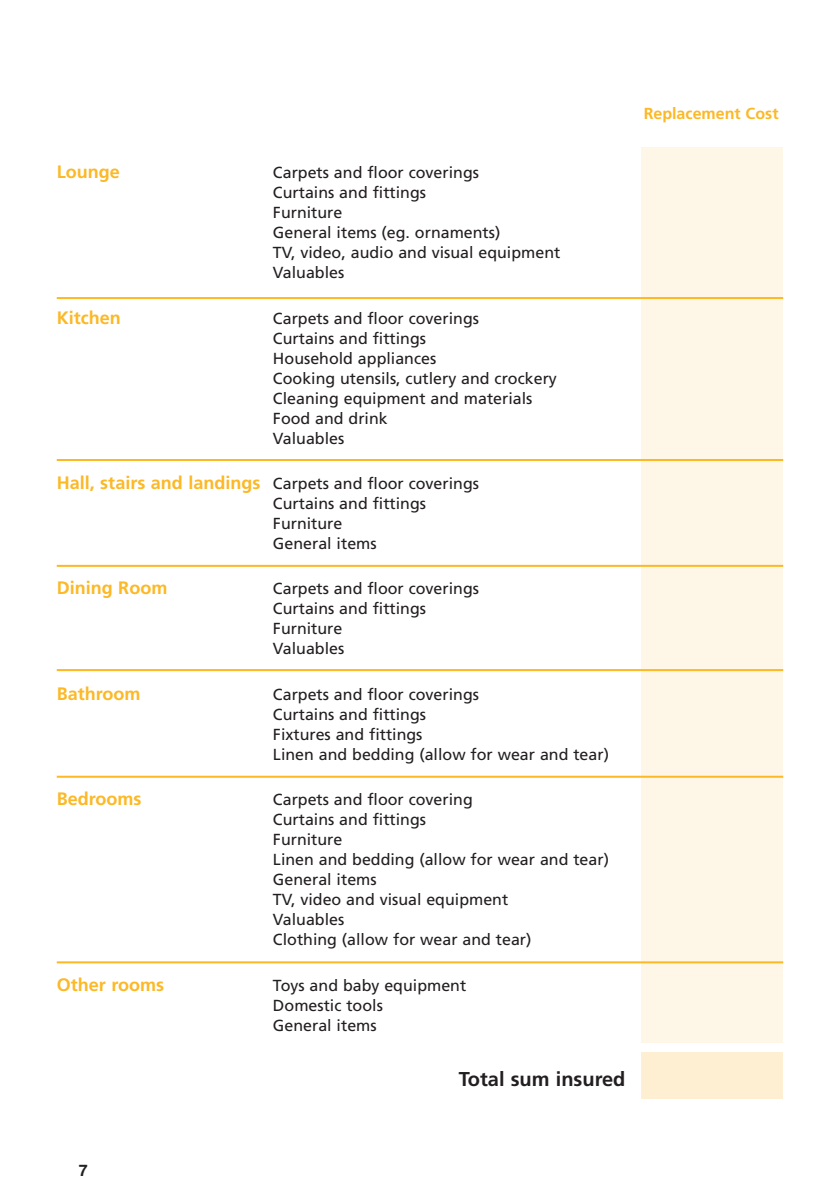
<style>
.page{position:relative;width:840px;height:1191px;background:#fff}
.page>*{position:absolute;margin:0;border:0;box-sizing:border-box;transform-origin:0 0}
.t1{font:700 20px "Frutiger";color:#231f20}
.t2{font:700 18px "Frutiger";color:#fcb825}
.t3{font:16px/20px "Frutiger";color:#231f20}
.t4{font:700 16px "Frutiger";color:#fcb825}
.t5{font:700 16px "Helvetica";color:#231f20}
.s1{font-weight:700;font-size:18px;color:#fcb825}
</style>
<div class="page">
<div style="left:641px;top:147px;width:141px;height:896px;background:#fef6e7"></div>
<hr style="left:57px;top:297px;width:725px;height:2px;background:#fcb825">
<hr style="left:57px;top:459px;width:725px;height:2px;background:#fcb825">
<hr style="left:57px;top:565px;width:725px;height:2px;background:#fcb825">
<hr style="left:57px;top:669px;width:725px;height:2px;background:#fcb825">
<hr style="left:57px;top:775px;width:725px;height:2px;background:#fcb825">
<hr style="left:57px;top:961px;width:725px;height:2px;background:#fcb825">
<div style="left:641px;top:1052px;width:141px;height:47px;background:#feefd2"></div>
<p class="t2" style="left:57px;top:165px;width:65px">Lounge</p>
<p class="t3" style="left:273px;top:164px;width:289px">Carpets and floor coverings<br>Curtains and fittings<br>Furniture<br>General items (eg. ornaments)<br>TV, video, audio and visual equipment<br>Valuables</p>
<p class="t2" style="left:57px;top:310px;width:66px">Kitchen</p>
<p class="t3" style="left:273px;top:309px;width:285px">Carpets and floor coverings<br>Curtains and fittings<br>Household appliances<br>Cooking utensils, cutlery and crockery<br>Cleaning equipment and materials<br>Food and drink<br>Valuables</p>
<p class="t3" style="left:273px;top:475px;width:207px;text-indent:-216px"><span class="s1">Hall, stairs and landings</span> Carpets and floor coverings<br>Curtains and fittings<br>Furniture<br>General items</p>
<p class="t2" style="left:57px;top:581px;width:112px">Dining Room</p>
<p class="t3" style="left:273px;top:580px;width:207px">Carpets and floor coverings<br>Curtains and fittings<br>Furniture<br>Valuables</p>
<p class="t2" style="left:57px;top:686px;width:85px">Bathroom</p>
<p class="t3" style="left:273px;top:685px;width:337px">Carpets and floor coverings<br>Curtains and fittings<br>Fixtures and fittings<br>Linen and bedding (allow for wear and tear)</p>
<p class="t2" style="left:57px;top:791px;width:86px">Bedrooms</p>
<p class="t3" style="left:273px;top:791px;width:337px">Carpets and floor covering<br>Curtains and fittings<br>Furniture<br>Linen and bedding (allow for wear and tear)<br>General items<br>TV, video and visual equipment<br>Valuables<br>Clothing (allow for wear and tear)</p>
<p class="t2" style="left:57px;top:977px;width:109px">Other rooms</p>
<p class="t3" style="left:273px;top:976px;width:195px">Toys and baby equipment<br>Domestic tools<br>General items</p>
<p class="t1" style="left:458px;top:1071px;width:168px">Total sum insured</p>
<p class="t4" style="left:643px;top:107px;width:136px">Replacement Cost</p>
<p class="t5" style="left:79px;top:1160px;width:10px">7</p>
</div>
